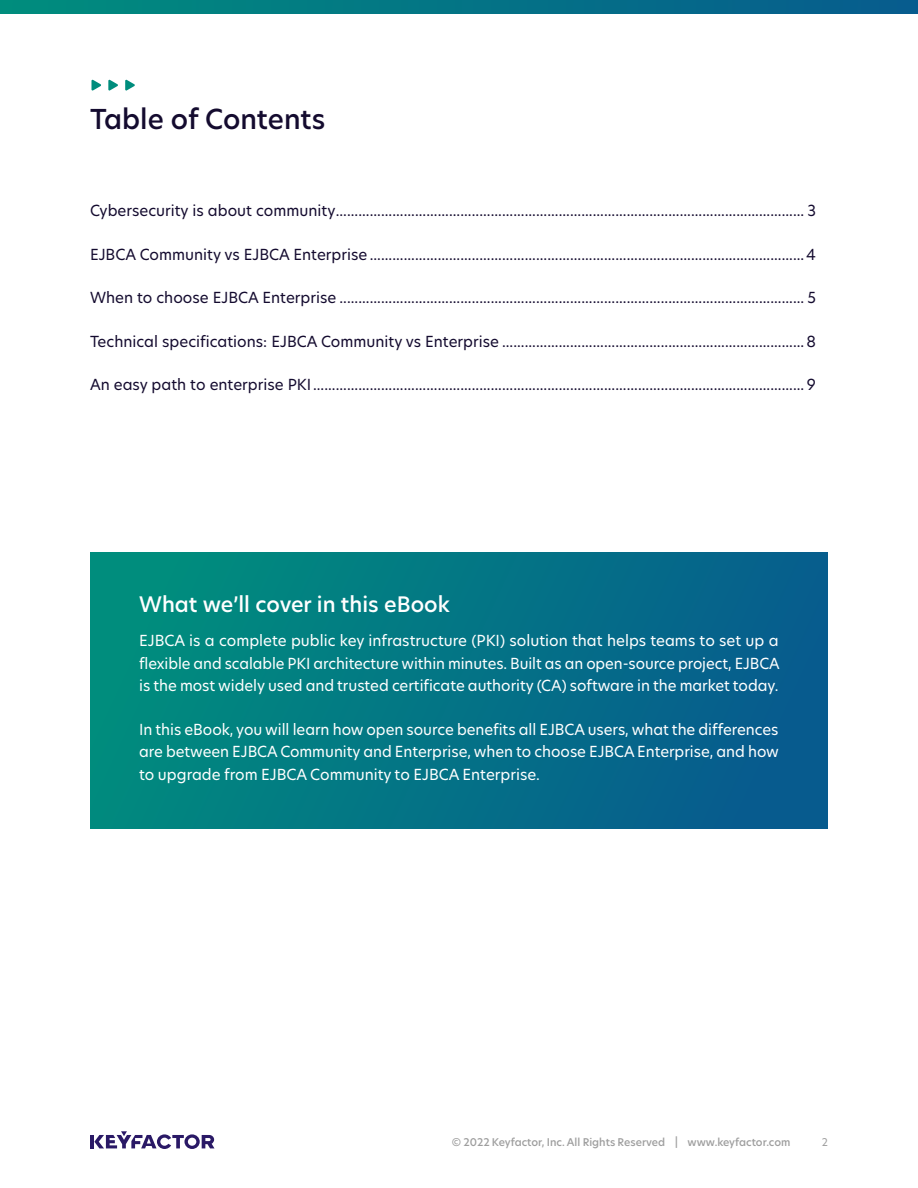
<style>
.page{position:relative;width:918px;height:1188px;background:#fff}
.page>*{position:absolute;margin:0;border:0;box-sizing:border-box;transform-origin:0 0}
.t1{font:500 27px "Hero New";color:#140b2f}
.t2{font:500 21px "Hero New";color:#fff}
.Level_1_List{font:15px "Hero New";color:#140b2f}
.Body_Normal{font:15px/22.5px "Hero New";letter-spacing:-.005em;color:#fff;text-align:justify}
.t3{font:500 10.5px "Hero New";color:#9e9e9e}
.t4{font:10.5px "Hero New";color:#9e9e9e}
</style>
<div class="page">
<svg style="left:0;top:0;width:918px;height:14px;background:#037485"></svg>
<hr style="left:90px;top:1135px;width:4px;height:13px;background:#2a1966">
<svg style="left:94px;top:1131px;width:121px;height:18px"></svg>
<div style="left:90px;top:552px;width:738px;height:276px;background:linear-gradient(to right,#008e7d,#075a8f)"></div>
<svg style="left:92px;top:80px;width:9px;height:11px"></svg>
<svg style="left:108px;top:80px;width:10px;height:11px"></svg>
<svg style="left:125px;top:80px;width:10px;height:11px"></svg>
<h2 class="t1" style="left:90px;top:100px;width:237px">Table of Contents</h2>
<p class="Level_1_List" style="left:90px;top:200px;width:728px">Cybersecurity is about community............................................................................................................................ 3</p>
<p class="Level_1_List" style="left:90px;top:244px;width:727px">EJBCA Community vs EJBCA Enterprise ...................................................................................................................4</p>
<p class="Level_1_List" style="left:90px;top:287px;width:727px">When to choose EJBCA Enterprise ........................................................................................................................... 5</p>
<p class="Level_1_List" style="left:90px;top:331px;width:728px">Technical specifications: EJBCA Community vs Enterprise ................................................................................8</p>
<p class="Level_1_List" style="left:90px;top:374px;width:727px">An easy path to enterprise PKI.................................................................................................................................. 9</p>
<h4 class="t2" style="left:139px;top:590px;width:312px">What we’ll cover in this eBook</h4>
<p class="Body_Normal" style="left:139px;top:629px;width:642px">EJBCA is a complete public key infrastructure (PKI) solution that helps teams to set up a flexible and scalable PKI architecture within minutes. Built as an open-source project, EJBCA is the most widely used and trusted certificate authority (CA) software in the market today.</p>
<p class="Body_Normal" style="left:139px;top:718px;width:641px">In this eBook, you will learn how open source benefits all EJBCA users, what the differences are between EJBCA Community and Enterprise, when to choose EJBCA Enterprise, and how to upgrade from EJBCA Community to EJBCA Enterprise.</p>
<p class="t3" style="left:452px;top:1135px;width:340px">© 2022 Keyfactor, Inc. All Rights Reserved | www.keyfactor.com</p>
<p class="t4" style="left:822px;top:1135px;width:8px">2</p>
</div>
